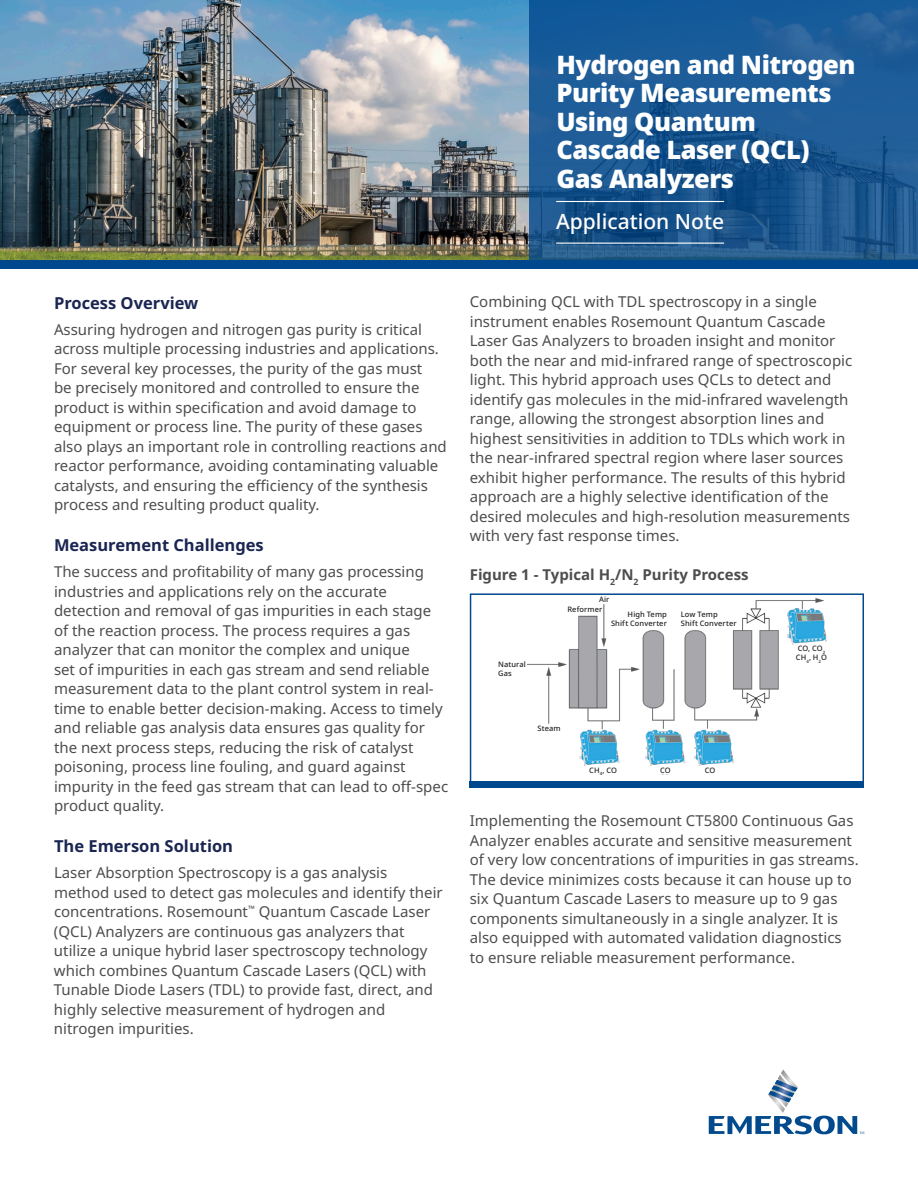
<style>
.page{position:relative;width:918px;height:1188px;background:#fff}
.page>*{position:absolute;margin:0;border:0;box-sizing:border-box;transform-origin:0 0}
.t1{font:900 25.5px/28.5px "Noto Sans";letter-spacing:-.02em;color:#fff}
.t2{font:500 21px "Noto Sans";color:#fff}
.t3{font:700 16.5px "Noto Sans";color:#1a2551}
.t4{font:15px/19.5px "Noto Sans";color:#4d4d4e}
.t5{font:700 15px "Noto Sans";color:#4d4d4e}
.t6{font:500 7.5px/9px "Noto Sans";letter-spacing:.015em;color:#231f20}
</style>
<div class="page">
<img style="left:0;top:0;width:530px;height:260px">
<svg style="left:530px;top:0;width:388px;height:260px;background:#1b5992"></svg>
<hr style="left:556px;top:201px;width:168px;height:1px;background:#fff">
<hr style="left:556px;top:243px;width:168px;height:1px;background:#fff">
<div style="left:0;top:260px;width:918px;height:9px;background:#00488d"></div>
<svg style="left:709px;top:1069px;width:155px;height:65px"></svg>
<div style="left:470px;top:781px;width:394px;height:7px;background:#00488d"></div>
<img style="left:527px;top:598px;width:299px;height:177px">
<div style="left:470px;top:593px;width:394px;height:190px;border:2px solid #00488d"></div>
<div style="left:597px;top:596px;width:15px;height:8px;background:#fff"></div>
<div style="left:559px;top:606px;width:44px;height:9px;background:#fff"></div>
<div style="left:610px;top:610px;width:58px;height:16px;background:#fff"></div>
<div style="left:680px;top:610px;width:57px;height:17px;background:#fff"></div>
<div style="left:534px;top:724px;width:30px;height:11px;background:#fff"></div>
<div style="left:587px;top:766px;width:32px;height:10px;background:#fff"></div>
<div style="left:659px;top:767px;width:12px;height:6px;background:#fff"></div>
<div style="left:698px;top:767px;width:26px;height:9px;background:#fff"></div>
<div style="left:792px;top:645px;width:38px;height:22px;background:#fff"></div>
<h1 class="t1" style="left:556px;top:51px;width:301px">Hydrogen and Nitrogen<br>Purity Measurements<br>Using Quantum<br>Cascade Laser (QCL)<br>Gas Analyzers</h1>
<h2 class="t2" style="left:556px;top:210px;width:169px">Application Note</h2>
<p class="t3" style="left:54px;top:293px;width:146px">Process Overview</p>
<p class="t4" style="left:54px;top:320px;width:394px">Assuring hydrogen and nitrogen gas purity is critical across multiple processing industries and applications.<br>For several key processes, the purity of the gas must<br>be precisely monitored and controlled to ensure the product is within specification and avoid damage to equipment or process line. The purity of these gases also plays an important role in controlling reactions and reactor performance, avoiding contaminating valuable catalysts, and ensuring the efficiency of the synthesis process and resulting product quality.</p>
<p class="t3" style="left:54px;top:536px;width:211px">Measurement Challenges</p>
<p class="t4" style="left:54px;top:562px;width:396px">The success and profitability of many gas processing industries and applications rely on the accurate detection and removal of gas impurities in each stage of the reaction process. The process requires a gas analyzer that can monitor the complex and unique<br>set of impurities in each gas stream and send reliable measurement data to the plant control system in real&shy;time to enable better decision-making. Access to timely and reliable gas analysis data ensures gas quality for the next process steps, reducing the risk of catalyst poisoning, process line fouling, and guard against impurity in the feed gas stream that can lead to off-spec product quality.</p>
<p class="t3" style="left:54px;top:836px;width:181px">The Emerson Solution</p>
<p class="t4" style="left:54px;top:863px;width:390px">Laser Absorption Spectroscopy is a gas analysis method used to detect gas molecules and identify their concentrations. Rosemount<sup>™</sup> Quantum Cascade Laser (QCL) Analyzers are continuous gas analyzers that utilize a unique hybrid laser spectroscopy technology which combines Quantum Cascade Lasers (QCL) with Tunable Diode Lasers (TDL) to provide fast, direct, and highly selective measurement of hydrogen and nitrogen impurities.</p>
<p class="t4" style="left:470px;top:293px;width:384px">Combining QCL with TDL spectroscopy in a single instrument enables Rosemount Quantum Cascade Laser Gas Analyzers to broaden insight and monitor both the near and mid-infrared range of spectroscopic light. This hybrid approach uses QCLs to detect and identify gas molecules in the mid-infrared wavelength range, allowing the strongest absorption lines and highest sensitivities in addition to TDLs which work in the near-infrared spectral region where laser sources exhibit higher performance. The results of this hybrid approach are a highly selective identification of the desired molecules and high-resolution measurements with very fast response times.</p>
<p class="t5" style="left:470px;top:566px;width:280px">Figure 1 - Typical H<sub>2</sub>/N<sub>2</sub> Purity Process</p>
<p class="t6" style="left:498px;top:660px;width:29px">Natural<br>Gas</p>
<p class="t6" style="left:567px;top:594px;width:44px;line-height:10.6px;text-indent:32px">Air<br>Reformer</p>
<p class="t6" style="left:611px;top:610px;width:57px;text-align:right">High Temp<br>Shift Converter</p>
<p class="t6" style="left:681px;top:610px;width:57px">Low Temp<br>Shift Converter</p>
<p class="t6" style="left:538px;top:724px;width:25px">Steam</p>
<p class="t6" style="left:589px;top:766px;width:29px">CH<sub>4</sub>, CO</p>
<p class="t6" style="left:660px;top:766px;width:12px">CO</p>
<p class="t6" style="left:705px;top:766px;width:12px">CO</p>
<p class="t6" style="left:796px;top:644px;width:33px">CO, CO<sub>2<br></sub>CH<sub>4</sub>, H<sub>2</sub>O</p>
<p class="t4" style="left:470px;top:811px;width:390px">Implementing the Rosemount CT5800 Continuous Gas Analyzer enables accurate and sensitive measurement of very low concentrations of impurities in gas streams.<br>The device minimizes costs because it can house up to six Quantum Cascade Lasers to measure up to 9 gas components simultaneously in a single analyzer. It is also equipped with automated validation diagnostics to ensure reliable measurement performance.</p>
</div>
